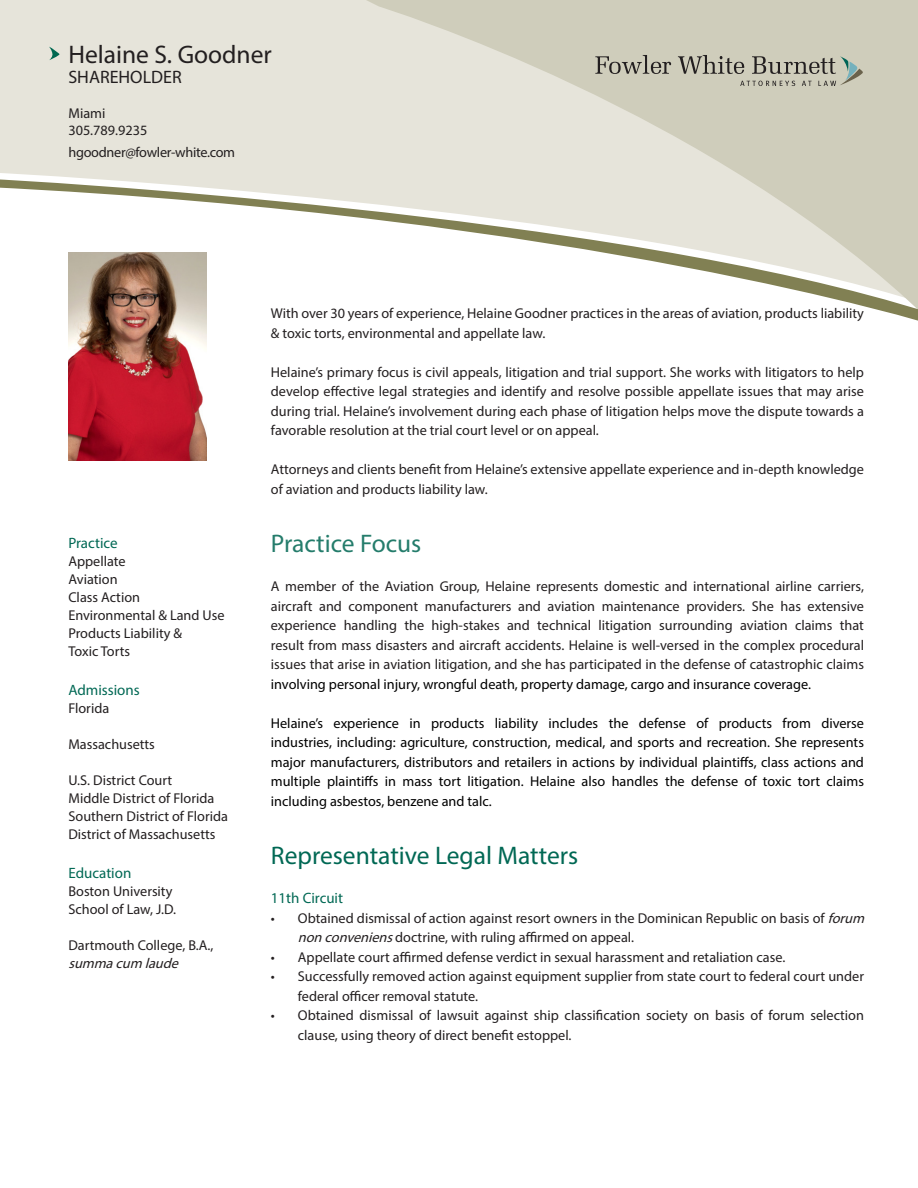
<style>
.page{position:relative;width:918px;height:1188px;background:#fff}
.page>*{position:absolute;margin:0;border:0;box-sizing:border-box;transform-origin:0 0}
.t1{font:25.5px "Myriad Pro";color:#006854}
.t2{font:25.5px "Myriad Pro";color:#231f20}
.t3{font:25.5px "Myriad Pro";color:#247c6b}
.t4{font:18px "Myriad Pro";color:#231f20}
.t5{font:15px "Myriad Pro";color:#006854}
.t6{font:14.25px/19.5px "Myriad Pro";color:#231f20}
.t7{font:14.25px/19.5px "Myriad Pro";color:#000;text-align:justify}
.t8{font:14.25px "Myriad Pro";letter-spacing:-.02em;color:#231f20}
.t9{font:italic 14.25px "Myriad Pro";color:#231f20}
.s1{color:#000}
.s2{font-style:italic}
</style>
<div class="page">
<div style="left:0;top:0;width:336px;height:179px;background:#e6e4da"></div>
<svg style="left:336px;top:0;width:582px;height:179px;background:#d9d7c8"></svg>
<svg style="left:0;top:179px;width:918px;height:145px"></svg>
<svg style="left:595px;top:55px;width:76px;height:19px"></svg>
<svg style="left:678px;top:55px;width:185px;height:31px;background:#b1b0a2"></svg>
<svg style="left:49px;top:47px;width:11px;height:13px"></svg>
<img style="left:68px;top:252px;width:138px;height:208px">
<p class="t2" style="left:68px;top:39px;width:205px">Helaine S. Goodner</p>
<p class="t4" style="left:68px;top:66px;width:115px">SHAREHOLDER</p>
<p class="t6" style="left:68px;top:103px;width:39px">Miami</p>
<p class="t6" style="left:68px;top:120px;width:81px">305.789.9235</p>
<p class="t8" style="left:68px;top:143px;width:168px">hgoodner@fowler-white.com</p>
<p class="t5" style="left:68px;top:533px;width:51px">Practice</p>
<p class="t6" style="left:68px;top:551px;width:59px">Appellate</p>
<p class="t6" style="left:68px;top:569px;width:51px">Aviation</p>
<p class="t6" style="left:68px;top:588px;width:158px;line-height:18px">Class Action<br>Environmental &amp; Land Use</p>
<p class="t6" style="left:68px;top:623px;width:115px">Products Liability &amp;</p>
<p class="t6" style="left:68px;top:641px;width:63px">Toxic Torts</p>
<p class="t5" style="left:68px;top:680px;width:73px">Admissions</p>
<p class="t6" style="left:68px;top:698px;width:42px">Florida</p>
<p class="t6" style="left:68px;top:734px;width:88px">Massachusetts</p>
<p class="t6" style="left:68px;top:770px;width:105px">U.S. District Court</p>
<p class="t6" style="left:68px;top:788px;width:147px">Middle District of Florida</p>
<p class="t6" style="left:68px;top:806px;width:161px">Southern District of Florida</p>
<p class="t6" style="left:68px;top:824px;width:149px">District of Massachusetts</p>
<p class="t5" style="left:68px;top:863px;width:64px">Education</p>
<p class="t6" style="left:68px;top:882px;width:109px;line-height:18px">Boston University<br>School of Law, J.D.</p>
<p class="t6" style="left:68px;top:935px;width:147px">Dartmouth College, B.A.,</p>
<p class="t9" style="left:68px;top:954px;width:116px">summacum laude</p>
<p class="t6" style="left:271px;top:304px;width:595px">With over 30 years of experience, Helaine Goodner practices in the areas of aviation, products liability &amp; toxic torts, environmental and appellate law.</p>
<p class="t6" style="left:271px;top:362px;width:595px;text-align:justify">Helaine’s primary focus is civil appeals, litigation and trial support. She works with litigators to help develop effective legal strategies and identify and resolve possible appellate issues that may arise during trial. Helaine’s involvement during each phase of litigation helps move the dispute towards a favorable resolution at the trial court level or on appeal.</p>
<p class="t6" style="left:271px;top:460px;width:595px">Attorneys and clients benefit from Helaine’s extensive appellate experience and in-depth knowledge of aviation and products liability law.</p>
<p class="t3" style="left:271px;top:528px;width:152px">Practice Focus</p>
<p class="t6" style="left:271px;top:577px;width:595px;text-align:justify">A member of the Aviation Group, Helaine represents domestic and international airline carriers, aircraft and component manufacturers and aviation maintenance providers. She has extensive experience handling the high-stakes and technical litigation surrounding aviation claims that result from mass disasters and aircraft accidents. Helaine is well-versed in the complex procedural issues that arise in aviation litigation, and she has participated in the defense of catastrophic claims <span class="s1">involving personal injury, wrongful death, property damage, cargo and insurance coverage.</span></p>
<p class="t7" style="left:271px;top:713px;width:595px">Helaine’s experience in products liability includes the defense of products from diverse industries, including: agriculture, construction, medical, and sports and recreation. She represents major manufacturers, distributors and retailers in actions by individual plaintiffs, class actions and multiple plaintiffs in mass tort litigation. Helaine also handles the defense of toxic tort claims including asbestos, benzene and talc.</p>
<p class="t1" style="left:271px;top:840px;width:309px">Representative Legal Matters</p>
<p class="t5" style="left:271px;top:889px;width:74px">11th Circuit</p>
<p class="t6" style="left:298px;top:908px;width:572px;text-indent:-27px">• Obtained dismissal of action against resort owners in the Dominican Republic on basis of <span class="s2">forum nonconveniens</span>doctrine, with ruling affirmed on appeal.</p>
<p class="t6" style="left:271px;top:947px;width:516px">• Appellate court affirmed defense verdict in sexual harassment and retaliation case.</p>
<p class="t6" style="left:298px;top:967px;width:568px;text-indent:-27px">• Successfully removed action against equipment supplier from state court to federal court under federal officer removal statute.</p>
<p class="t6" style="left:298px;top:1006px;width:568px;text-indent:-27px">• Obtained dismissal of lawsuit against ship classification society on basis of forum selection clause, using theory of direct benefit estoppel.</p>
</div>
